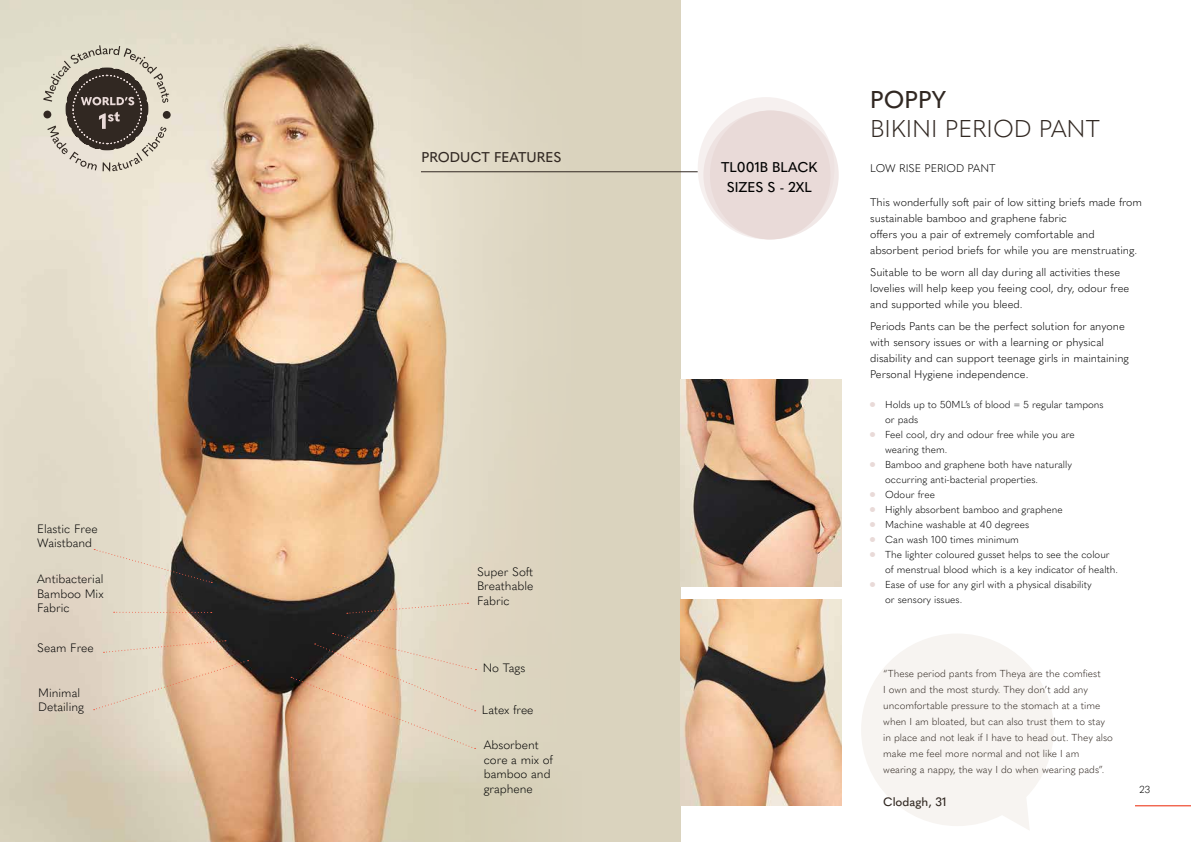
<style>
.page{position:relative;width:1191px;height:842px;background:#fff}
.page>*{position:absolute;margin:0;border:0;box-sizing:border-box;transform-origin:0 0}
.t1{font:300 24px "Quasimoda";color:#312822}
.t2{font:500 24px "Quasimoda";color:#312822}
.t3{font:500 14px/20px "Quasimoda";color:#000;text-align:center}
.t4{font:500 14px "Quasimoda";color:#312822}
.t5{font:300 12px/14.4px "Quasimoda";color:#000}
.t6{font:500 12px "Quasimoda";color:#312822}
.t7{font:300 11px/16px "Quasimoda";color:#000}
.t8{font:300 10px/15px "Quasimoda";color:#000}
.t9{font:300 10px/16px "Quasimoda";color:#312822}
</style>
<div class="page">
<div style="left:0;top:0;width:680px;height:842px;background:#dad3be"></div>
<img style="left:0;top:10px;width:582px;height:832px">
<svg style="left:94px;top:549px;width:118px;height:34px"></svg>
<hr style="left:421px;top:171px;width:276px;height:1px;background:#312822">
<svg style="left:347px;top:602px;width:121px;height:12px"></svg>
<svg style="left:103px;top:640px;width:123px;height:13px"></svg>
<svg style="left:94px;top:660px;width:155px;height:50px"></svg>
<svg style="left:114px;top:612px;width:98px;height:1px"></svg>
<hr style="left:1135px;top:805px;width:56px;height:1px;background:#f15f48">
<img style="left:680px;top:599px;width:162px;height:207px">
<img style="left:680px;top:380px;width:162px;height:207px">
<div style="left:697px;top:97px;width:137px;height:142px;background:#f6f0ef;border-radius:50%"></div>
<div style="left:703px;top:111px;width:135px;height:128px;background:#eee2e1;border-radius:50%"></div>
<div style="left:710px;top:111px;width:120px;height:128px;background:#e9dad8;border-radius:50%"></div>
<svg style="left:861px;top:634px;width:192px;height:196px"></svg>
<svg style="left:291px;top:633px;width:185px;height:116px"></svg>
<svg style="left:43px;top:45px;width:126px;height:126px"></svg>
<div style="left:163px;top:111px;width:8px;height:8px;background:#312822;border-radius:50%"></div>
<p class="t5" style="left:37px;top:521px;width:62px">Elastic Free<br>Waistband</p>
<p class="t5" style="left:37px;top:571px;width:68px;text-align:justify">Antibacterial Bamboo Mix Fabric</p>
<p class="t5" style="left:37px;top:640px;width:58px">Seam Free</p>
<p class="t5" style="left:38px;top:685px;width:47px">Minimal<br>Detailing</p>
<p class="t4" style="left:421px;top:147px;width:141px">PRODUCT FEATURES</p>
<p class="t5" style="left:477px;top:564px;width:58px;text-align:justify">Super Soft Breathable Fabric</p>
<p class="t5" style="left:483px;top:660px;width:44px">No Tags</p>
<p class="t5" style="left:482px;top:702px;width:53px">Latex free</p>
<p class="t5" style="left:484px;top:737px;width:71px">Absorbent core a mix of bamboo and graphene</p>
<p class="t3" style="left:721px;top:156px;width:97px">TL001B BLACK<br>SIZES S - 2XL</p>
<h1 class="t2" style="left:870px;top:81px;width:77px">POPPY</h1>
<h1 class="t1" style="left:870px;top:110px;width:231px">BIKINI PERIOD PANT</h1>
<p class="t7" style="left:870px;top:159px;width:127px">LOW RISE PERIOD PANT</p>
<p class="t7" style="left:870px;top:194px;width:273px">This wonderfully soft pair of low sitting briefs made from sustainable bamboo and graphene fabric<br>offers you a pair of extremely comfortable and absorbent period briefs for while you are menstruating.</p>
<p class="t7" style="left:870px;top:264px;width:260px">Suitable to be worn all day during all activities these lovelies will help keep you feeing cool, dry, odour free and supported while you bleed.</p>
<p class="t7" style="left:870px;top:317px;width:260px">Periods Pants can be the perfect solution for anyone with sensory issues or with a learning or physical disability and can support teenage girls in maintaining Personal Hygiene independence.</p>
<p class="t8" style="left:885px;top:396px;width:220px;text-indent:-15px"><sup>■</sup> Holds up to 50ML’s of blood = 5 regular tampons or pads</p>
<p class="t8" style="left:885px;top:426px;width:191px;text-indent:-15px"><sup>■</sup> Feel cool, dry and odour free while you are wearing them.</p>
<p class="t8" style="left:885px;top:456px;width:188px;text-indent:-15px"><sup>■</sup> Bamboo and graphene both have naturally occurring anti-bacterial properties.</p>
<p class="t8" style="left:870px;top:486px;width:66px"><sup>■</sup> Odour free</p>
<p class="t8" style="left:870px;top:501px;width:194px"><sup>■</sup> Highly absorbent bamboo and graphene</p>
<p class="t8" style="left:870px;top:516px;width:161px"><sup>■</sup> Machine washable at 40 degrees</p>
<p class="t8" style="left:870px;top:531px;width:150px"><sup>■</sup> Can wash 100 times minimum</p>
<p class="t8" style="left:885px;top:546px;width:234px;text-indent:-15px"><sup>■</sup> The lighter coloured gusset helps to see the colour of menstrual blood which is a key indicator of health.</p>
<p class="t8" style="left:885px;top:576px;width:208px;text-indent:-15px"><sup>■</sup> Ease of use for any girl with a physical disability or sensory issues.</p>
<p class="t9" style="left:883px;top:664px;width:231px">“These period pants from Theya are the comfiest<br>I own and the most sturdy. They don’t add any uncomfortable pressure to the stomach at a time when I am bloated, but can also trust them to stay in place and not leak if I have to head out. They also make me feel more normal and not like I am wearing a nappy, the way I do when wearing pads”.</p>
<p class="t6" style="left:883px;top:793px;width:65px">Clodagh, 31</p>
<p class="t8" style="left:1139px;top:781px;width:12px">23</p>
</div>
